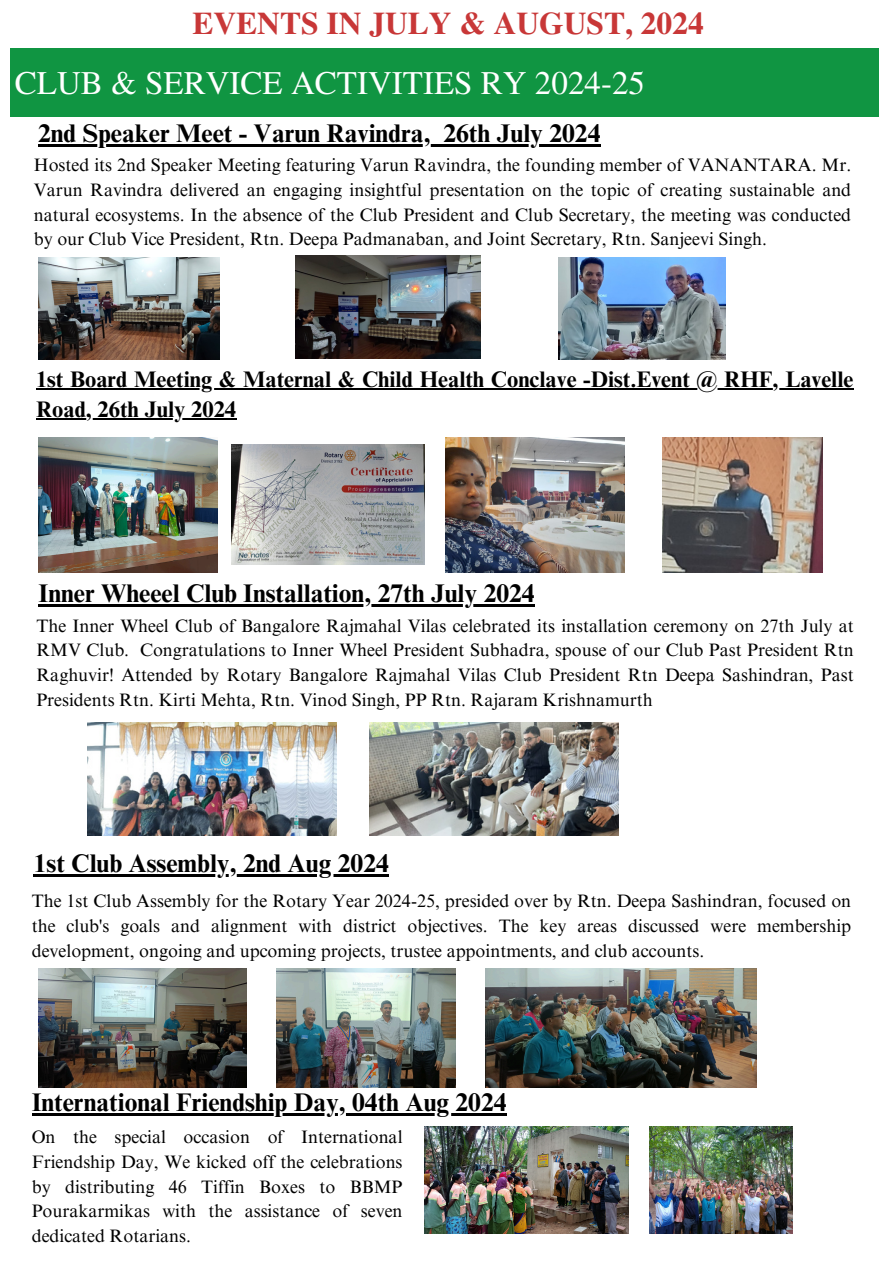
<style>
.page{position:relative;width:894px;height:1264px;background:#fff}
.page>*{position:absolute;margin:0;border:0;box-sizing:border-box;transform-origin:0 0}
.t1{font:33px "Te X Gyre Termes";color:#fff}
.t2{font:700 31.5px "Te X Gyre Termes";color:#c83737}
.t3{font:700 25.5px "Times NRMT Pro";color:#000}
.t4{font:700 22.5px "Times NRMT Pro";color:#000}
.t5{font:18px/24.8px "Times NRMT Pro";color:#000;text-align:justify}
</style>
<div class="page">
<div style="left:10px;top:48px;width:868px;height:69px;background:#109542"></div>
<img style="left:38px;top:257px;width:181px;height:102px">
<img style="left:558px;top:257px;width:167px;height:102px">
<img style="left:296px;top:255px;width:184px;height:104px">
<img style="left:88px;top:723px;width:249px;height:112px">
<img style="left:370px;top:723px;width:248px;height:112px">
<img style="left:38px;top:437px;width:179px;height:135px">
<img style="left:445px;top:437px;width:179px;height:135px">
<img style="left:662px;top:437px;width:160px;height:135px">
<img style="left:231px;top:444px;width:193px;height:121px">
<hr style="left:38px;top:144px;width:392px;height:2px;background:#000">
<svg style="left:430px;top:144px;width:13px;height:2px"></svg>
<hr style="left:443px;top:144px;width:157px;height:2px;background:#000">
<hr style="left:39px;top:604px;width:495px;height:2px;background:#000">
<hr style="left:36px;top:388px;width:817px;height:1px;background:#000">
<hr style="left:36px;top:418px;width:200px;height:1px;background:#000">
<hr style="left:34px;top:874px;width:355px;height:2px;background:#000">
<img style="left:39px;top:968px;width:208px;height:119px">
<img style="left:277px;top:968px;width:178px;height:119px">
<img style="left:485px;top:968px;width:271px;height:119px">
<hr style="left:32px;top:1112px;width:474px;height:3px;background:#000">
<img style="left:425px;top:1126px;width:203px;height:106px">
<img style="left:649px;top:1126px;width:143px;height:106px">
<h1 class="t2" style="left:192px;top:-2px;width:513px">EVENTS IN JULY &amp; AUGUST, 2024</h1>
<h2 class="t1" style="left:15px;top:59px;width:631px">CLUB &amp; SERVICE ACTIVITIES RY 2024-25</h2>
<p class="t3" style="left:38px;top:124px;width:394px">2nd Speaker Meet - Varun Ravindra,</p>
<h3 class="t3" style="left:443px;top:124px;width:158px">26th July 2024</h3>
<p class="t5" style="left:34px;top:155px;width:818px">Hosted its 2nd Speaker Meeting featuring Varun Ravindra, the founding member of VANANTARA. Mr.<br>Varun Ravindra delivered an engaging insightful presentation on the topic of creating sustainable and natural ecosystems. In the absence of the Club President and Club Secretary, the meeting was conducted by our Club Vice President, Rtn. Deepa Padmanaban, and Joint Secretary, Rtn. Sanjeevi Singh.</p>
<h3 class="t4" style="left:36px;top:371px;width:818px">1st Board Meeting &amp; Maternal &amp; Child Health Conclave -Dist.Event @ RHF, Lavelle</h3>
<p class="t4" style="left:36px;top:401px;width:202px">Road, 26th July 2024</p>
<p class="t3" style="left:39px;top:584px;width:497px">Inner Wheeel Club Installation, 27th July 2024</p>
<p class="t5" style="left:36px;top:615px;width:818px">The Inner Wheel Club of Bangalore Rajmahal Vilas celebrated its installation ceremony on 27th July at RMV Club. Congratulations to Inner Wheel President Subhadra, spouse of our Club Past President Rtn Raghuvir! Attended by Rotary Bangalore Rajmahal Vilas Club President Rtn Deepa Sashindran, Past Presidents Rtn. Kirti Mehta, Rtn. Vinod Singh, PP Rtn. Rajaram Krishnamurth</p>
<p class="t3" style="left:34px;top:853px;width:356px">1st Club Assembly, 2nd Aug 2024</p>
<p class="t5" style="left:32px;top:890px;width:820px">The 1st Club Assembly for the Rotary Year 2024-25, presided over by Rtn. Deepa Sashindran, focused on the club's goals and alignment with district objectives. The key areas discussed were membership development, ongoing and upcoming projects, trustee appointments, and club accounts.</p>
<p class="t3" style="left:32px;top:1092px;width:476px">International Friendship Day, 04th Aug 2024</p>
<p class="t5" style="left:32px;top:1126px;width:372px">On the special occasion of International Friendship Day, We kicked off the celebrations by distributing 46 Tiffin Boxes to BBMP Pourakarmikas with the assistance of seven dedicated Rotarians.</p>
</div>
